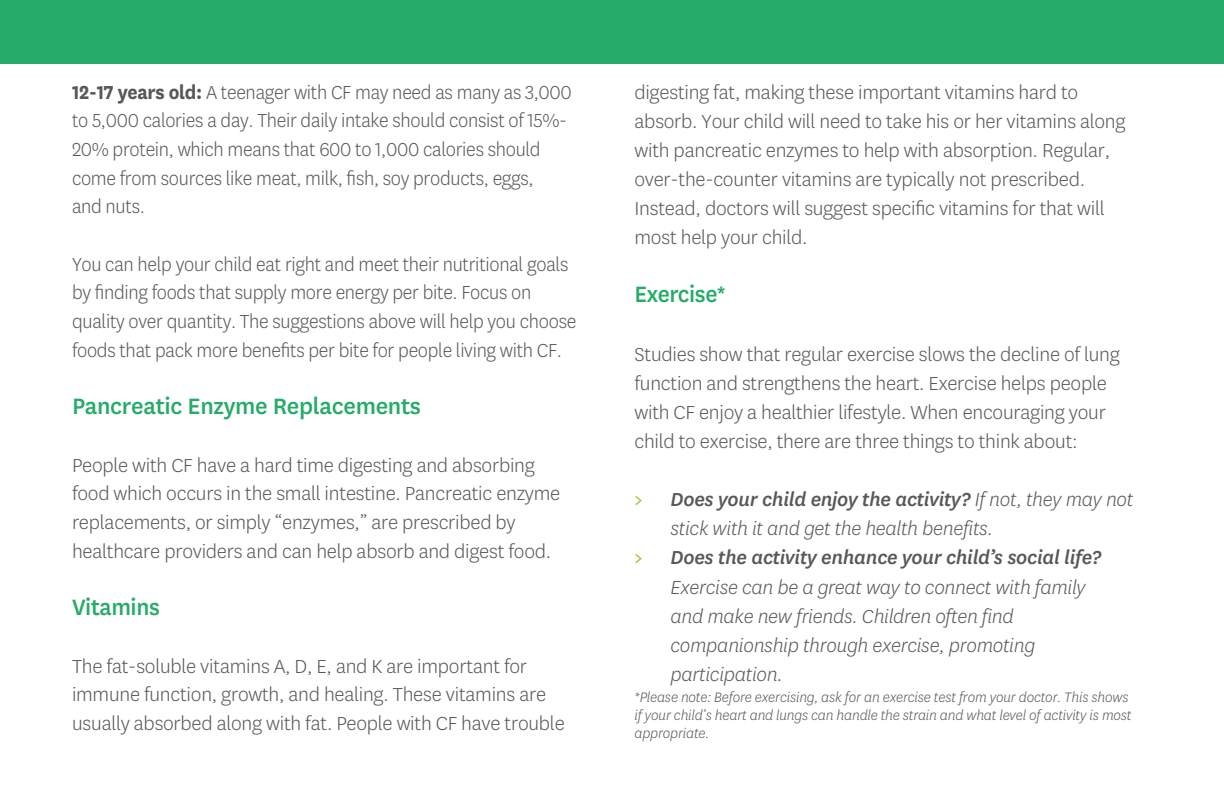
<style>
.page{position:relative;width:1224px;height:792px;background:#fff}
.page>*{position:absolute;margin:0;border:0;box-sizing:border-box;transform-origin:0 0}
.Paragraph_Style_1{font:500 26px "Centene Sans";letter-spacing:-.015em;color:#26ab68}
.Paragraph_Style_1-2{font:300 22px/29.2px "Centene Sans";letter-spacing:-.015em;color:#57585a}
.Paragraph_Style_1-3{font:300 22px/28.8px "Centene Sans";letter-spacing:-.015em;color:#57585a;scale:.95 1}
.t1{font:italic 300 22px/29.2px "Centene Sans";letter-spacing:-.015em;color:#57585a}
.Paragraph_Style_1-4{font:italic 300 16px/18px "Centene Sans";letter-spacing:-.01em;color:#57585a}
.s1{font-weight:700}
.s2{font-weight:500;font-style:normal;color:#99ca3b}
.s3{font-weight:500}
</style>
<div class="page">
<div style="left:0;top:0;width:1224px;height:63px;background:#26ab68"></div>
<p class="Paragraph_Style_1-3" style="left:72px;top:78px;width:528px"><span class="s1">12-17 years old:</span> A teenager with CF may need as many as 3,000 to 5,000 calories a day. Their daily intake should consist of 15%- 20% protein, which means that 600 to 1,000 calories should come from sources like meat, milk, fish, soy products, eggs,<br>and nuts.</p>
<p class="Paragraph_Style_1-3" style="left:72px;top:250px;width:532px">You can help your child eat right and meet their nutritional goals by finding foods that supply more energy per bite. Focus on quality over quantity. The suggestions above will help you choose foods that pack more benefits per bite for people living with CF.</p>
<p class="Paragraph_Style_1" style="left:72px;top:393px;width:350px">Pancreatic Enzyme Replacements</p>
<p class="Paragraph_Style_1-2" style="left:72px;top:451px;width:490px">People with CF have a hard time digesting and absorbing food which occurs in the small intestine. Pancreatic enzyme replacements, or simply “enzymes,” are prescribed by healthcare providers and can help absorb and digest food.</p>
<p class="Paragraph_Style_1" style="left:72px;top:593px;width:89px">Vitamins</p>
<p class="Paragraph_Style_1-2" style="left:72px;top:652px;width:494px">The fat-soluble vitamins A, D, E, and K are important for immune function, growth, and healing. These vitamins are usually absorbed along with fat. People with CF have trouble</p>
<p class="Paragraph_Style_1-2" style="left:634px;top:77px;width:493px">digesting fat, making these important vitamins hard to absorb. Your child will need to take his or her vitamins along with pancreatic enzymes to help with absorption. Regular, over-the-counter vitamins are typically not prescribed.<br>Instead, doctors will suggest specific vitamins for that will most help your child.</p>
<p class="Paragraph_Style_1" style="left:634px;top:281px;width:93px">Exercise*</p>
<p class="Paragraph_Style_1-2" style="left:634px;top:339px;width:487px">Studies show that regular exercise slows the decline of lung function and strengthens the heart. Exercise helps people with CF enjoy a healthier lifestyle. When encouraging your child to exercise, there are three things to think about:</p>
<p class="t1" style="left:670px;top:485px;width:464px;text-indent:-36px"><span class="s2">&gt;</span> <span class="s3">Does your child enjoy the activity?</span> If not, they may not stick with it and get the health benefits.</p>
<p class="t1" style="left:670px;top:543px;width:432px;text-indent:-36px"><span class="s2">&gt;</span> <span class="s3">Does the activity enhance your child’s social life?<br></span>Exercise can be a great way to connect with family and make new friends. Children often find companionship through exercise, promoting participation.</p>
<p class="Paragraph_Style_1-4" style="left:634px;top:689px;width:499px">*Please note: Before exercising, ask for an exercise test from your doctor. This shows if your child’s heart and lungs can handle the strain and what level of activity is most appropriate.</p>
</div>
